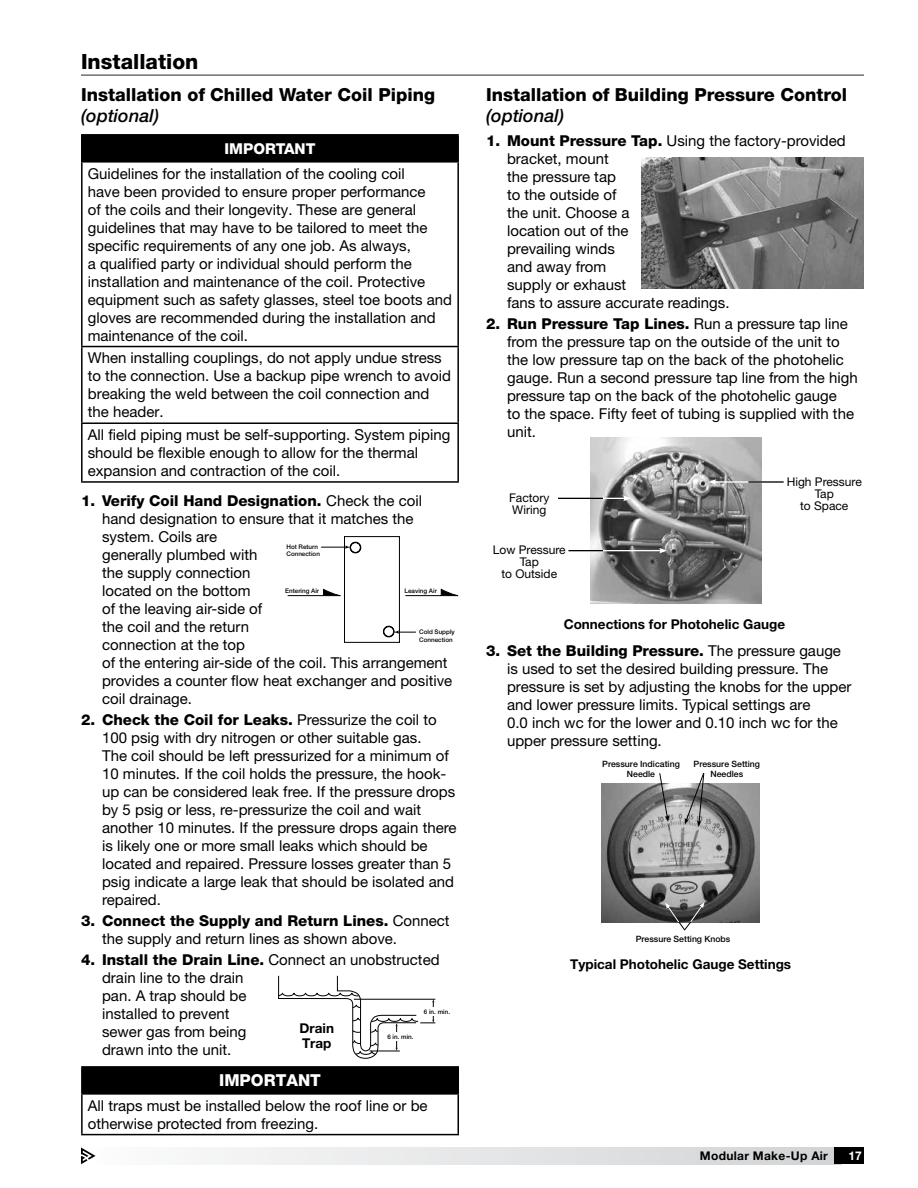
<style>
.page{position:relative;width:918px;height:1188px;background:#fff}
.page>*{position:absolute;margin:0;border:0;box-sizing:border-box;transform-origin:0 0}
.t1{font:800 21px "Helvetica Neue LT Std";color:#000}
.t2{font:800 18px "Helvetica Neue LT Std";color:#000}
.t3{font:italic 500 18px "Helvetica Neue LT Std";color:#000}
.t4{font:800 16.5px "Helvetica Neue LT Std";color:#fff}
.t5{font:15px/18px "Helvetica Neue LT Std";color:#000}
.t6{font:800 15px "Helvetica Neue LT Std";color:#fff}
.t7{font:700 13.5px/15px "Helvetica Neue LT Std";color:#000}
.t8{font:12px/12px "Helvetica Neue LT Std";color:#000;text-align:center}
.t9{font:700 12px "Helvetica Neue LT Std";letter-spacing:.025em;color:#000}
.t10{font:700 12px "Helvetica Neue LT Std";color:#fff}
.t11{font:500 8.7px/10.4px "Helvetica Neue LT Std";color:#000;text-align:center}
.t12{font:500 6.3px/7.5px "Helvetica Neue LT Std";color:#000}
.s1{font-weight:800}
</style>
<div class="page">
<div style="left:81px;top:1148px;width:760px;height:16px;background:linear-gradient(to right,#fcfcfd,#d1d3d4)"></div>
<div style="left:834px;top:1148px;width:30px;height:16px;background:#000"></div>
<svg style="left:81px;top:1148px;width:15px;height:16px"></svg>
<img style="left:642px;top:158px;width:222px;height:131px">
<img style="left:590px;top:437px;width:172px;height:167px">
<hr style="left:591px;top:498px;width:35px;height:1px;background:#fff">
<svg style="left:623px;top:496px;width:8px;height:5px"></svg>
<hr style="left:714px;top:481px;width:48px;height:2px;background:#fff">
<svg style="left:709px;top:479px;width:7px;height:6px"></svg>
<hr style="left:558px;top:498px;width:45px;height:1px;background:#000">
<hr style="left:591px;top:550px;width:71px;height:1px;background:#fff">
<svg style="left:659px;top:548px;width:8px;height:5px"></svg>
<hr style="left:569px;top:550px;width:34px;height:1px;background:#000">
<hr style="left:748px;top:481px;width:36px;height:2px;background:#000">
<img style="left:601px;top:784px;width:158px;height:138px">
<svg style="left:685px;top:773px;width:20px;height:54px"></svg>
<svg style="left:659px;top:773px;width:10px;height:49px"></svg>
<svg style="left:665px;top:902px;width:40px;height:29px"></svg>
<div style="left:82px;top:1067px;width:376px;height:27px;background:#000"></div>
<hr style="left:81px;top:1066px;width:378px;height:2px;background:#000">
<hr style="left:81px;top:1068px;width:2px;height:25px;background:#000">
<svg style="left:458px;top:1068px;width:1px;height:25px"></svg>
<hr style="left:81px;top:1093px;width:378px;height:2px;background:#000">
<hr style="left:81px;top:1095px;width:2px;height:39px;background:#000">
<hr style="left:458px;top:1095px;width:1px;height:39px;background:#000">
<hr style="left:81px;top:1134px;width:378px;height:1px;background:#000">
<div style="left:344px;top:536px;width:56px;height:107px;border:1px solid #000"></div>
<svg style="left:287px;top:542px;width:171px;height:95px"></svg>
<div style="left:82px;top:135px;width:376px;height:27px;background:#000"></div>
<hr style="left:81px;top:134px;width:378px;height:2px;background:#000">
<hr style="left:81px;top:136px;width:2px;height:25px;background:#000">
<hr style="left:457px;top:136px;width:2px;height:25px;background:#000">
<hr style="left:81px;top:161px;width:378px;height:2px;background:#000">
<hr style="left:81px;top:163px;width:2px;height:183px;background:#000">
<hr style="left:457px;top:163px;width:2px;height:183px;background:#000">
<hr style="left:81px;top:346px;width:378px;height:1px;background:#000">
<hr style="left:81px;top:347px;width:2px;height:75px;background:#000">
<hr style="left:457px;top:347px;width:2px;height:75px;background:#000">
<hr style="left:81px;top:422px;width:378px;height:2px;background:#000">
<hr style="left:81px;top:424px;width:2px;height:57px;background:#000">
<hr style="left:457px;top:424px;width:2px;height:57px;background:#000">
<hr style="left:81px;top:481px;width:378px;height:2px;background:#000">
<svg style="left:278px;top:976px;width:157px;height:83px"></svg>
<hr style="left:370px;top:1051px;width:30px;height:1px;background:#000">
<div style="left:387px;top:1032px;width:27px;height:8px;background:#fff"></div>
<div style="left:424px;top:1007px;width:26px;height:8px;background:#fff"></div>
<hr style="left:81px;top:74px;width:783px;height:2px;background:#6d6e71">
<h1 class="t1" style="left:81px;top:49px;width:119px">Installation</h1>
<p class="t2" style="left:81px;top:84px;width:356px">Installation of Chilled Water Coil Piping</p>
<p class="t3" style="left:81px;top:105px;width:80px">(optional)</p>
<p class="t6" style="left:225px;top:139px;width:92px">IMPORTANT</p>
<p class="t5" style="left:88px;top:164px;width:366px">Guidelines for the installation of the cooling coil<br>have been provided to ensure proper performance<br>of the coils and their longevity. These are general guidelines that may have to be tailored to meet the specific requirements of any one job. As always,<br>a qualified party or individual should perform the installation and maintenance of the coil. Protective equipment such as safety glasses, steel toe boots and gloves are recommended during the installation and maintenance of the coil.</p>
<p class="t5" style="left:88px;top:349px;width:365px">When installing couplings, do not apply undue stress to the connection. Use a backup pipe wrench to avoid breaking the weld between the coil connection and the header.</p>
<p class="t5" style="left:88px;top:425px;width:364px">All field piping must be self-supporting. System piping should be flexible enough to allow for the thermal expansion and contraction of the coil.</p>
<p class="t5" style="left:102px;top:491px;width:352px;text-indent:-21px"><span class="s1">1. Verify Coil Hand Designation.</span> Check the coil hand designation to ensure that it matches the system. Coils are<br>generally plumbed with<br>the supply connection<br>located on the bottom<br>of the leaving air-side of<br>the coil and the return<br>connection at the top<br>of the entering air-side of the coil. This arrangement provides a counter flow heat exchanger and positive coil drainage.</p>
<p class="t5" style="left:102px;top:710px;width:356px;text-indent:-21px"><span class="s1">2. Check the Coil for Leaks.</span> Pressurize the coil to 100 psig with dry nitrogen or other suitable gas.<br>The coil should be left pressurized for a minimum of 10 minutes. If the coil holds the pressure, the hook&shy;up can be considered leak free. If the pressure drops by 5 psig or less, re-pressurize the coil and wait another 10 minutes. If the pressure drops again there is likely one or more small leaks which should be located and repaired. Pressure losses greater than 5 psig indicate a large leak that should be isolated and repaired.</p>
<p class="t5" style="left:102px;top:912px;width:349px;text-indent:-21px"><span class="s1">3. Connect the Supply and Return Lines.</span> Connect the supply and return lines as shown above.</p>
<p class="t5" style="left:102px;top:951px;width:339px;text-indent:-21px"><span class="s1">4. Install the Drain Line.</span> Connect an unobstructed drain line to the drain<br>pan. A trap should be<br>installed to prevent<br>sewer gas from being<br>drawn into the unit.</p>
<p class="t12" style="left:286px;top:543px;width:35px">Hot Return<br>Connection</p>
<p class="t12" style="left:285px;top:587px;width:35px">Entering Air</p>
<p class="t12" style="left:404px;top:587px;width:34px">Leaving Air</p>
<p class="t12" style="left:419px;top:628px;width:37px">Cold Supply<br>Connection</p>
<p class="t12" style="left:424px;top:1008px;width:28px">6 in. min.</p>
<p class="t7" style="left:300px;top:1020px;width:36px">Drain<br>Trap</p>
<p class="t12" style="left:387px;top:1033px;width:28px">6 in. min.</p>
<p class="t4" style="left:219px;top:1071px;width:103px">IMPORTANT</p>
<p class="t5" style="left:88px;top:1096px;width:341px">All traps must be installed below the roof line or be otherwise protected from freezing.</p>
<p class="t2" style="left:486px;top:84px;width:363px">Installation of Building Pressure Control</p>
<p class="t3" style="left:486px;top:105px;width:80px">(optional)</p>
<p class="t5" style="left:507px;top:131px;width:340px;text-indent:-21px"><span class="s1">1. Mount Pressure Tap.</span> Using the factory-provided bracket, mount<br>the pressure tap<br>to the outside of<br>the unit. Choose a<br>location out of the<br>prevailing winds<br>and away from<br>supply or exhaust<br>fans to assure accurate readings.</p>
<p class="t5" style="left:507px;top:314px;width:352px;text-indent:-21px"><span class="s1">2. Run Pressure Tap Lines.</span> Run a pressure tap line from the pressure tap on the outside of the unit to the low pressure tap on the back of the photohelic gauge. Run a second pressure tap line from the high pressure tap on the back of the photohelic gauge<br>to the space. Fifty feet of tubing is supplied with the unit.</p>
<p class="t8" style="left:509px;top:492px;width:42px;text-align:left">Factory<br>Wiring</p>
<p class="t8" style="left:493px;top:544px;width:74px">Low Pressure<br>Tap<br>to Outside</p>
<p class="t8" style="left:787px;top:475px;width:77px">High Pressure<br>Tap<br>to Space</p>
<p class="t7" style="left:564px;top:616px;width:223px">Connections for Photohelic Gauge</p>
<p class="t5" style="left:507px;top:642px;width:346px;text-indent:-21px"><span class="s1">3. Set the Building Pressure.</span> The pressure gauge is used to set the desired building pressure. The pressure is set by adjusting the knobs for the upper and lower pressure limits. Typical settings are<br>0.0 inch wc for the lower and 0.10 inch wc for the upper pressure setting.</p>
<p class="t11" style="left:602px;top:758px;width:79px">Pressure Indicating<br>Needle</p>
<p class="t11" style="left:694px;top:758px;width:68px">Pressure Setting<br>Needles</p>
<p class="t11" style="left:636px;top:934px;width:96px">Pressure Setting Knobs</p>
<p class="t7" style="left:570px;top:957px;width:222px">Typical Photohelic Gauge Settings</p>
<p class="t9" style="left:700px;top:1148px;width:130px">Modular Make-Up Air</p>
<p class="t10" style="left:849px;top:1148px;width:15px">17</p>
</div>
